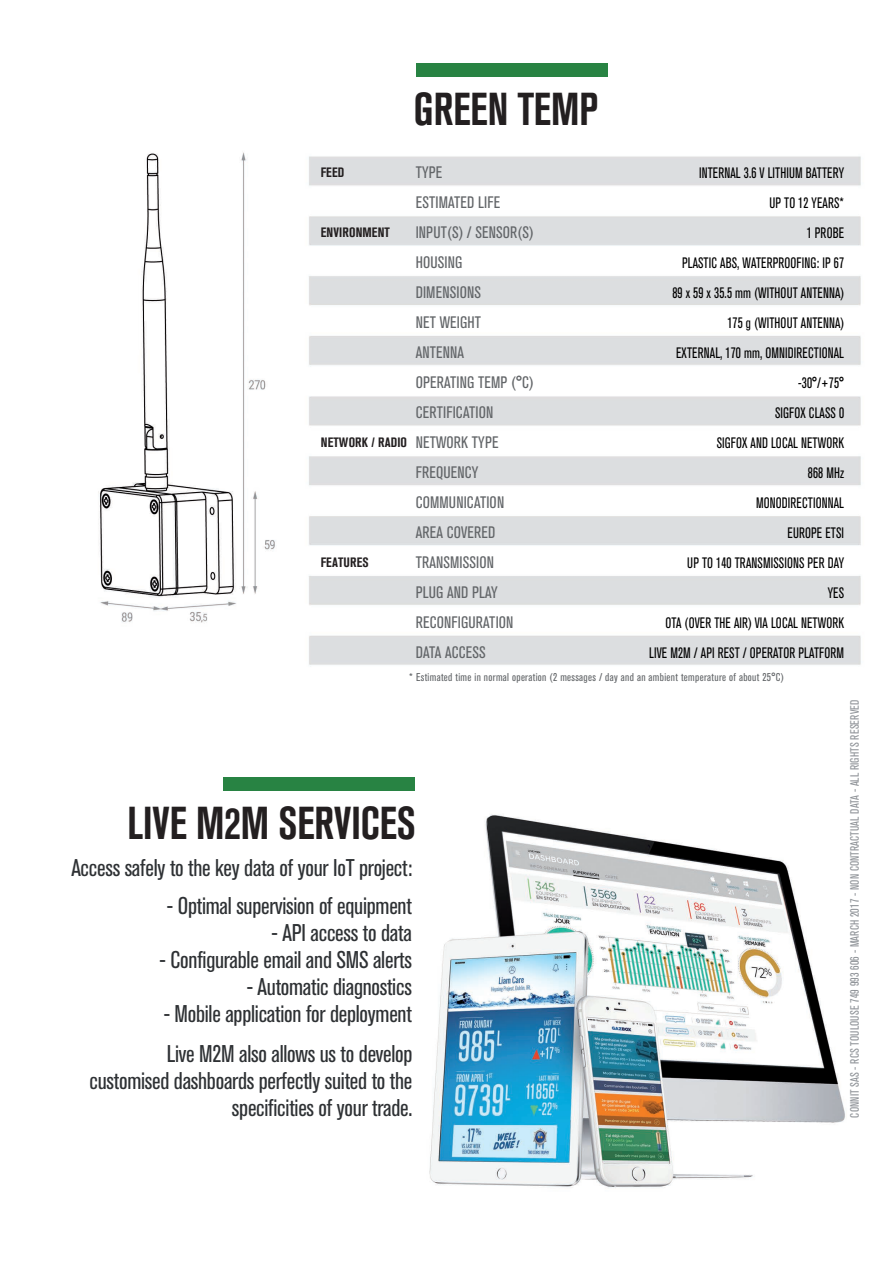
<style>
.page{position:relative;width:893px;height:1263px;background:#fff}
.page>*{position:absolute;margin:0;border:0;box-sizing:border-box;transform-origin:0 0}
.t1{font:700 condensed 45.75px "Akzidenz Grotesk BQ";color:#231f20;scale:.9 1}
.t2{font:condensed 24px/40.3px "Akzidenz Grotesk BQ";letter-spacing:-.01em;color:#2e3134}
.t3{font:condensed 16.5px/30px "Akzidenz Grotesk BQ";letter-spacing:.01em;color:#626568}
.t4{font:condensed 15px/30px "Akzidenz Grotesk BQ";letter-spacing:.01em;color:#000;text-align:right;scale:.9 1}
.t5{font:700 condensed 13.5px "Akzidenz Grotesk BQ";letter-spacing:.01em;color:#231f20}
.t6{font:condensed 12px "Akzidenz Grotesk BQ";letter-spacing:.01em;color:#8f9398}
.t7{font:condensed 11.25px "Akzidenz Grotesk BQ";letter-spacing:.03em;color:#626568}
</style>
<div class="page">
<img style="left:98px;top:63px;width:763px;height:1125px">
<div style="left:416px;top:63px;width:191px;height:14px;background:#288343"></div>
<div style="left:223px;top:777px;width:192px;height:14px;background:#288343"></div>
<h1 class="t1" style="left:414px;top:83px;width:206px">GREEN TEMP</h1>
<p class="t3" style="left:416px;top:157px;width:120px">TYPE<br>ESTIMATED LIFE<br>INPUT(S) / SENSOR(S)<br>HOUSING<br>DIMENSIONS<br>NET WEIGHT<br>ANTENNA<br>OPERATING TEMP (°C)<br>CERTIFICATION<br>NETWORK TYPE<br>FREQUENCY<br>COMMUNICATION<br>AREA COVERED<br>TRANSMISSION<br>PLUG AND PLAY<br>RECONFIGURATION<br>DATA ACCESS</p>
<p class="t4" style="left:649px;top:158px;width:219px">INTERNAL 3.6 V LITHIUM BATTERY<br>UP TO 12 YEARS*<br>1 PROBE<br>PLASTIC ABS, WATERPROOFING: IP 67<br>89 x 59 x 35.5 mm (WITHOUT ANTENNA)<br>175 g (WITHOUT ANTENNA)<br>EXTERNAL, 170 mm, OMNIDIRECTIONAL -30°/+75°<br>SIGFOX CLASS 0<br>SIGFOX AND LOCAL NETWORK<br>868 MHz<br>MONODIRECTIONNAL<br>EUROPE ETSI<br>UP TO 140 TRANSMISSIONS PER DAY<br>YES<br>OTA (OVER THE AIR) VIA LOCAL NETWORK<br>LIVE M2M / API REST / OPERATOR PLATFORM</p>
<p class="t7" style="left:409px;top:671px;width:376px">* Estimated time in normal operation (2 messages / day and an ambient temperature of about 25°C)</p>
<p class="t5" style="left:321px;top:164px;width:25px">FEED</p>
<p class="t5" style="left:321px;top:224px;width:71px">ENVIRONMENT</p>
<p class="t5" style="left:321px;top:434px;width:88px">NETWORK / RADIO</p>
<p class="t5" style="left:321px;top:554px;width:49px">FEATURES</p>
<h1 class="t1" style="left:128px;top:797px;width:321px">LIVE M2M SERVICES</h1>
<h2 class="t2" style="left:71px;top:848px;width:343px">Access safely to the key data of your IoT project:</h2>
<h2 class="t2" style="left:167px;top:886px;width:246px">- Optimal supervision of equipment</h2>
<h2 class="t2" style="left:272px;top:913px;width:142px">- API access to data</h2>
<h2 class="t2" style="left:160px;top:940px;width:254px">- Configurable email and SMS alerts</h2>
<h2 class="t2" style="left:247px;top:967px;width:167px">- Automatic diagnostics</h2>
<h2 class="t2" style="left:164px;top:994px;width:250px">- Mobile application for deployment<br>Live M2M also allows us to develop</h2>
<h2 class="t2" style="left:90px;top:1067px;width:324px;line-height:27px;text-align:right">customised dashboards perfectly suited to the specificities of your trade.</h2>
<p class="t6" style="left:848px;top:1117px;width:419px;rotate:-90deg">CONNIT SAS - RCS TOULOUSE 749 993 606 - MARCH 2017 - NON CONTRACTUAL DATA - ALL RIGHTS RESERVED</p>
</div>
